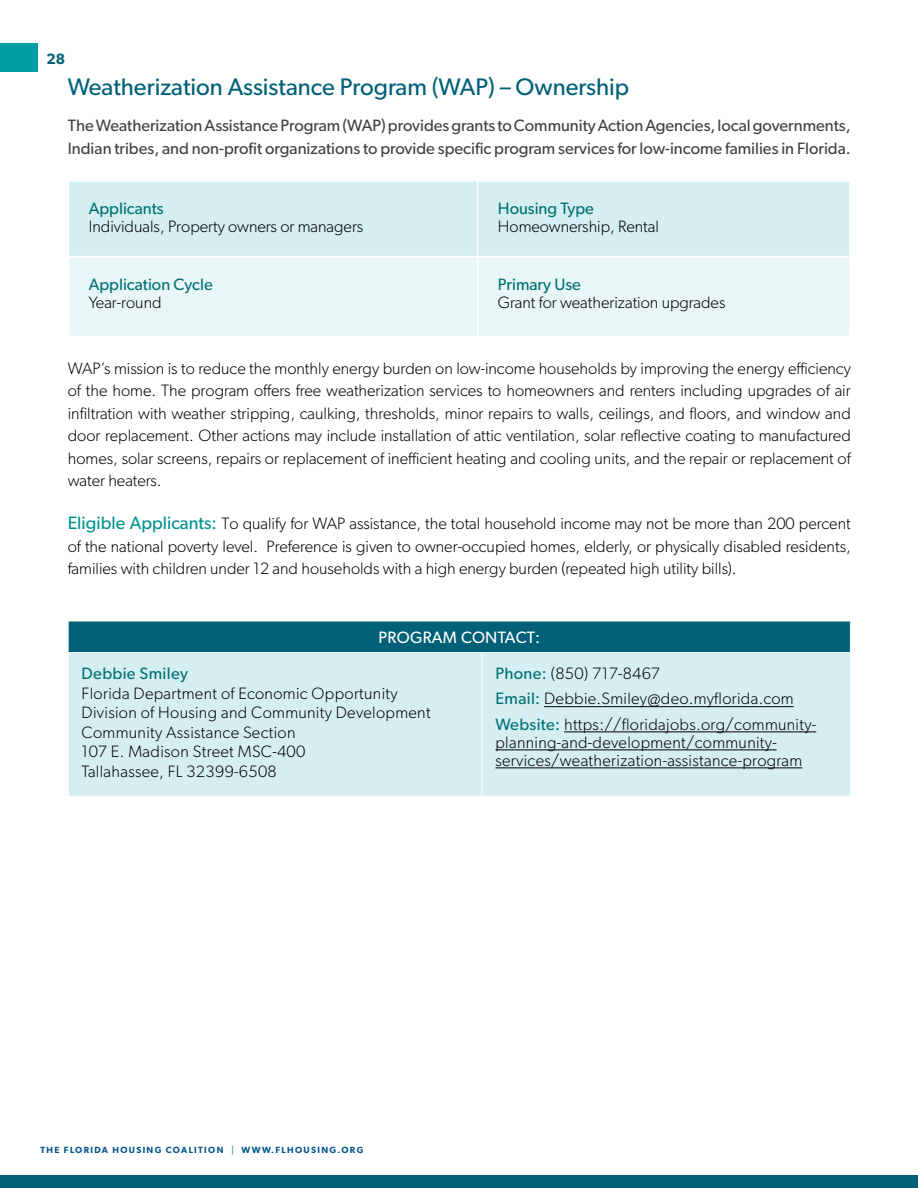
<style>
.page{position:relative;width:918px;height:1188px;background:#fff}
.page>*{position:absolute;margin:0;border:0;box-sizing:border-box;transform-origin:0 0}
.t1{font:24px "Gibson";color:#006077}
.t2{font:300 16.5px/22.5px "Gibson";letter-spacing:.02em;color:#000}
.t3{font:16.5px/22.5px "Gibson";color:#414042}
.t4{font:300 16.5px "Gibson";color:#000}
.t5{font:16.5px "Gibson";color:#007173}
.t6{font:16.5px "Gibson";letter-spacing:.02em;color:#fff}
.t7{font:16.5px "Gibson";letter-spacing:.02em;color:#007173}
.t8{font:600 15px "Gibson";color:#006077}
.t9{font:600 9px "Gibson";letter-spacing:.15em;color:#00538b}
.s1{font-weight:400;font-size:18px;color:#00928f}
.s2{font-weight:400;color:#007173}
.s3{color:#40a5b8}
</style>
<div class="page">
<div style="left:0;top:44px;width:38px;height:28px;background:#009ea5"></div>
<div style="left:0;top:1175px;width:918px;height:13px;background:#006077"></div>
<div style="left:69px;top:182px;width:780px;height:74px;background:#d5eef2"></div>
<div style="left:69px;top:257px;width:780px;height:79px;background:#e9f6f7"></div>
<hr style="left:477px;top:182px;width:1px;height:74px;background:#fff">
<hr style="left:477px;top:257px;width:1px;height:79px;background:#fff">
<div style="left:68px;top:621px;width:782px;height:32px;background:#006077"></div>
<div style="left:69px;top:653px;width:781px;height:143px;background:#d5eef2"></div>
<hr style="left:68px;top:621px;width:414px;height:1px;background:#fff">
<hr style="left:68px;top:621px;width:1px;height:31px;background:#fff">
<hr style="left:482px;top:621px;width:369px;height:1px;background:#fff">
<hr style="left:68px;top:652px;width:414px;height:1px;background:#fff">
<hr style="left:482px;top:652px;width:369px;height:1px;background:#fff">
<hr style="left:482px;top:653px;width:1px;height:143px;background:#fff">
<hr style="left:544px;top:706px;width:250px;height:1px;background:#000">
<hr style="left:564px;top:732px;width:252px;height:1px;background:#000">
<hr style="left:495px;top:750px;width:282px;height:1px;background:#000">
<hr style="left:495px;top:768px;width:307px;height:1px;background:#000">
<p class="t8" style="left:46px;top:50px;width:20px">28</p>
<h1 class="t1" style="left:68px;top:73px;width:563px">Weatherization Assistance Program (WAP) – Ownership</h1>
<p class="t3" style="left:68px;top:114px;width:784px">The Weatherization Assistance Program (WAP) provides grants to Community Action Agencies, local governments,<br>Indian tribes, and non-profit organizations to provide specific program services for low-income families in Florida.</p>
<p class="t5" style="left:89px;top:199px;width:77px">Applicants</p>
<p class="t4" style="left:89px;top:217px;width:276px">Individuals, Property owners or managers</p>
<p class="t5" style="left:89px;top:274px;width:125px">Application Cycle</p>
<p class="t4" style="left:89px;top:292px;width:74px">Year-round</p>
<p class="t5" style="left:498px;top:199px;width:98px">Housing Type</p>
<p class="t4" style="left:498px;top:217px;width:163px">Homeownership, Rental</p>
<p class="t5" style="left:498px;top:274px;width:85px">Primary Use</p>
<p class="t4" style="left:498px;top:292px;width:229px">Grant for weatherization upgrades</p>
<p class="t2" style="left:68px;top:357px;width:785px;text-align:justify">WAP’s mission is to reduce the monthly energy burden on low-income households by improving the energy efficiency of the home. The program offers free weatherization services to homeowners and renters including upgrades of air infiltration with weather stripping, caulking, thresholds, minor repairs to walls, ceilings, and floors, and window and door replacement. Other actions may include installation of attic ventilation, solar reflective coating to manufactured homes, solar screens, repairs or replacement of inefficient heating and cooling units, and the repair or replacement of water heaters.</p>
<p class="t2" style="left:68px;top:512px;width:785px;text-align:justify"><span class="s1">Eligible Applicants:</span> To qualify for WAP assistance, the total household income may not be more than 200 percent of the national poverty level. Preference is given to owner-occupied homes, elderly, or physically disabled residents, families with children under 12 and households with a high energy burden (repeated high utility bills).</p>
<p class="t6" style="left:378px;top:628px;width:163px">PROGRAM CONTACT:</p>
<p class="t7" style="left:82px;top:664px;width:108px">Debbie Smiley</p>
<p class="t2" style="left:82px;top:683px;width:351px;line-height:19.5px">Florida Department of Economic Opportunity Division of Housing and Community Development Community Assistance Section<br>107 E. Madison Street MSC-400<br>Tallahassee, FL 32399-6508</p>
<p class="t2" style="left:495px;top:661px;width:322px;line-height:25.2px"><span class="s2">Phone:</span> (850) 717-8467<br><span class="s2">Email:</span> Debbie.Smiley@deo. myflorida.com<br><span class="s2">Website:</span> https://floridajobs. org/community-</p>
<p class="t2" style="left:495px;top:733px;width:308px;line-height:18px">planning-and-development/community&shy;services/weatherization-assistance-program</p>
<p class="t9" style="left:40px;top:1144px;width:324px">THE FLORIDA HOUSING COALITION <span class="s3">|</span> WWW.FLHOUSING.ORG</p>
</div>
